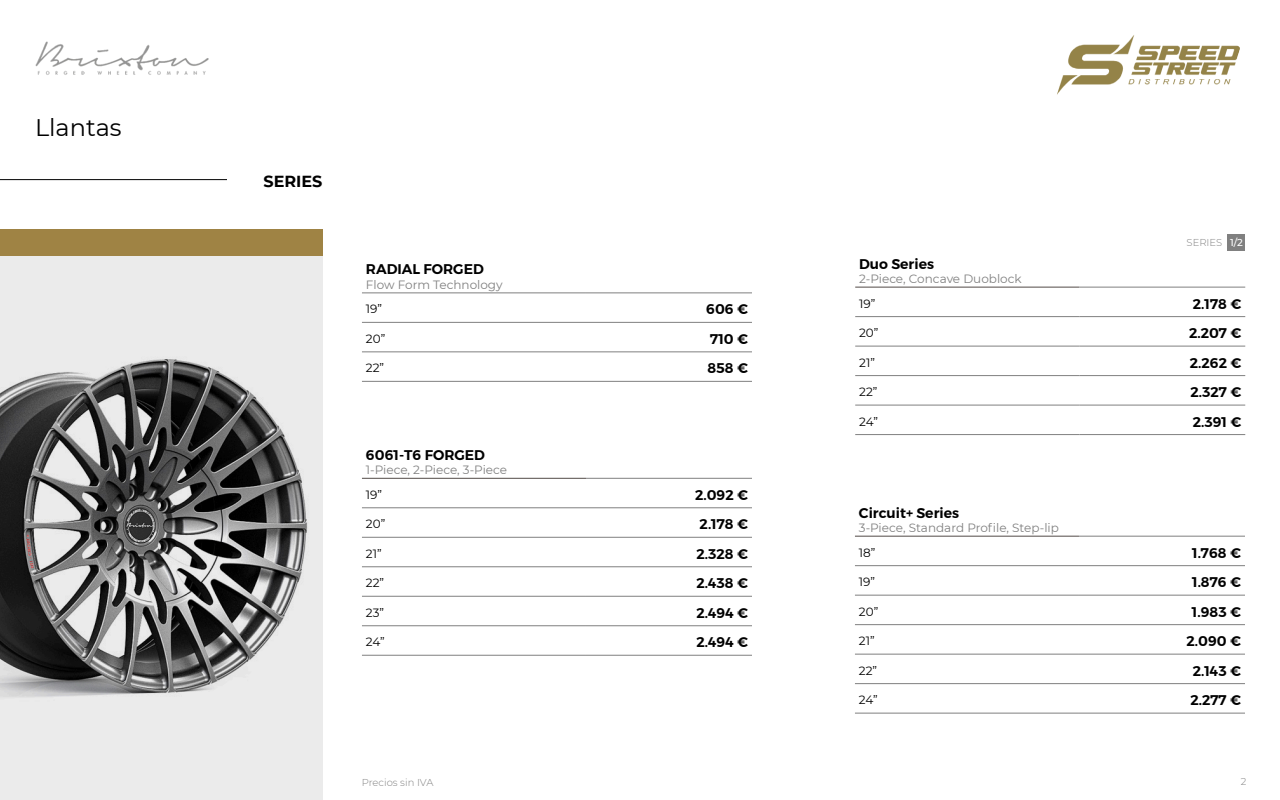
<style>
.page{position:relative;width:1280px;height:800px;background:#fff}
.page>*{position:absolute;margin:0;border:0;box-sizing:border-box;transform-origin:0 0}
.t1{font:24px "Montserrat";color:#000}
.t2{font:700 16px "Montserrat";color:#000}
.tabla1{font:600 14px "Montserrat";color:#000}
.tabla1-2{font:12px "Montserrat";color:#808080}
.t3{font:12px "Montserrat";color:#000}
.t4{font:300 10px "Montserrat";color:#808080}
.s1{font-weight:500;color:#fff}
</style>
<div class="page">
<div style="left:0;top:229px;width:322px;height:28px;background:#9f8344"></div>
<img style="left:0;top:257px;width:322px;height:543px">
<hr style="left:0;top:179px;width:227px;height:1px;background:#000">
<hr style="left:362px;top:322px;width:224px;height:1px;background:#808080">
<hr style="left:586px;top:322px;width:166px;height:1px;background:#808080">
<hr style="left:362px;top:352px;width:224px;height:1px;background:#808080">
<hr style="left:586px;top:352px;width:166px;height:1px;background:#808080">
<hr style="left:362px;top:381px;width:224px;height:1px;background:#808080">
<hr style="left:586px;top:381px;width:166px;height:1px;background:#808080">
<hr style="left:362px;top:293px;width:224px;height:1px;background:#808080">
<hr style="left:586px;top:293px;width:166px;height:1px;background:#808080">
<hr style="left:1079px;top:287px;width:166px;height:1px;background:#808080">
<hr style="left:855px;top:316px;width:224px;height:1px;background:#808080">
<hr style="left:1079px;top:316px;width:166px;height:1px;background:#808080">
<hr style="left:855px;top:346px;width:224px;height:1px;background:#808080">
<hr style="left:1079px;top:346px;width:166px;height:1px;background:#808080">
<hr style="left:855px;top:375px;width:224px;height:1px;background:#808080">
<hr style="left:1079px;top:375px;width:166px;height:1px;background:#808080">
<hr style="left:855px;top:405px;width:224px;height:1px;background:#808080">
<hr style="left:1079px;top:405px;width:166px;height:1px;background:#808080">
<hr style="left:855px;top:434px;width:224px;height:1px;background:#808080">
<hr style="left:1079px;top:434px;width:166px;height:1px;background:#808080">
<hr style="left:855px;top:287px;width:224px;height:1px;background:#524a47">
<hr style="left:1079px;top:536px;width:166px;height:1px;background:#808080">
<hr style="left:855px;top:565px;width:224px;height:1px;background:#808080">
<hr style="left:1079px;top:565px;width:166px;height:1px;background:#808080">
<hr style="left:855px;top:595px;width:224px;height:1px;background:#808080">
<hr style="left:1079px;top:595px;width:166px;height:1px;background:#808080">
<hr style="left:855px;top:624px;width:224px;height:1px;background:#808080">
<hr style="left:1079px;top:624px;width:166px;height:1px;background:#808080">
<hr style="left:855px;top:654px;width:224px;height:1px;background:#808080">
<hr style="left:1079px;top:654px;width:166px;height:1px;background:#808080">
<hr style="left:855px;top:683px;width:224px;height:1px;background:#808080">
<hr style="left:1079px;top:683px;width:166px;height:1px;background:#808080">
<hr style="left:855px;top:713px;width:224px;height:1px;background:#808080">
<hr style="left:1079px;top:713px;width:166px;height:1px;background:#808080">
<hr style="left:855px;top:536px;width:224px;height:1px;background:#524a47">
<hr style="left:586px;top:478px;width:166px;height:1px;background:#808080">
<hr style="left:362px;top:508px;width:224px;height:1px;background:#808080">
<hr style="left:586px;top:508px;width:166px;height:1px;background:#808080">
<hr style="left:362px;top:537px;width:224px;height:1px;background:#808080">
<hr style="left:586px;top:537px;width:166px;height:1px;background:#808080">
<hr style="left:362px;top:567px;width:224px;height:1px;background:#808080">
<hr style="left:586px;top:567px;width:166px;height:1px;background:#808080">
<hr style="left:362px;top:596px;width:224px;height:1px;background:#808080">
<hr style="left:586px;top:596px;width:166px;height:1px;background:#808080">
<hr style="left:362px;top:626px;width:224px;height:1px;background:#808080">
<hr style="left:586px;top:626px;width:166px;height:1px;background:#808080">
<hr style="left:362px;top:655px;width:224px;height:1px;background:#808080">
<hr style="left:586px;top:655px;width:166px;height:1px;background:#808080">
<hr style="left:362px;top:478px;width:224px;height:1px;background:#524a47">
<img style="left:1057px;top:35px;width:183px;height:60px">
<div style="left:1227px;top:235px;width:18px;height:16px;background:#808080"></div>
<img style="left:35px;top:41px;width:174px;height:34px">
<p class="t1" style="left:35px;top:111px;width:88px">Llantas</p>
<p class="t2" style="left:264px;top:169px;width:60px">SERIES</p>
<p class="tabla1" style="left:366px;top:258px;width:119px">RADIAL FORGED</p>
<p class="tabla1-2" style="left:366px;top:276px;width:138px">Flow Form Technology</p>
<p class="t3" style="left:366px;top:301px;width:18px">19”</p>
<p class="tabla1" style="left:706px;top:298px;width:43px">606 €</p>
<p class="t3" style="left:366px;top:330px;width:21px">20”</p>
<p class="tabla1" style="left:710px;top:328px;width:39px">710 €</p>
<p class="t3" style="left:366px;top:360px;width:20px">22”</p>
<p class="tabla1" style="left:707px;top:357px;width:42px">858 €</p>
<p class="tabla1" style="left:366px;top:444px;width:121px">6061-T6 FORGED</p>
<p class="tabla1-2" style="left:366px;top:462px;width:143px">1-Piece, 2-Piece, 3-Piece</p>
<p class="t3" style="left:366px;top:486px;width:18px">19”</p>
<p class="tabla1" style="left:695px;top:484px;width:54px">2.092 €</p>
<p class="t3" style="left:366px;top:516px;width:21px">20”</p>
<p class="tabla1" style="left:700px;top:513px;width:50px">2.178 €</p>
<p class="t3" style="left:366px;top:545px;width:17px">21”</p>
<p class="tabla1" style="left:697px;top:543px;width:53px">2.328 €</p>
<p class="t3" style="left:366px;top:575px;width:20px">22”</p>
<p class="tabla1" style="left:696px;top:572px;width:53px">2.438 €</p>
<p class="t3" style="left:366px;top:604px;width:20px">23”</p>
<p class="tabla1" style="left:696px;top:602px;width:53px">2.494 €</p>
<p class="t3" style="left:366px;top:634px;width:20px">24”</p>
<p class="tabla1" style="left:696px;top:631px;width:53px">2.494 €</p>
<p class="t4" style="left:1187px;top:236px;width:58px">SERIES <span class="s1">1/2</span></p>
<p class="tabla1" style="left:859px;top:252px;width:76px">Duo Series</p>
<p class="tabla1-2" style="left:859px;top:270px;width:164px">2-Piece, Concave Duoblock</p>
<p class="t3" style="left:859px;top:295px;width:18px">19”</p>
<p class="tabla1" style="left:1193px;top:293px;width:50px">2.178 €</p>
<p class="t3" style="left:859px;top:325px;width:21px">20”</p>
<p class="tabla1" style="left:1189px;top:322px;width:54px">2.207 €</p>
<p class="t3" style="left:859px;top:354px;width:17px">21”</p>
<p class="tabla1" style="left:1190px;top:352px;width:53px">2.262 €</p>
<p class="t3" style="left:859px;top:384px;width:20px">22”</p>
<p class="tabla1" style="left:1191px;top:381px;width:52px">2.327 €</p>
<p class="t3" style="left:859px;top:413px;width:20px">24”</p>
<p class="tabla1" style="left:1193px;top:411px;width:50px">2.391 €</p>
<p class="tabla1" style="left:859px;top:502px;width:102px">Circuit+ Series</p>
<p class="tabla1-2" style="left:859px;top:519px;width:202px">3-Piece, Standard Profile, Step-lip</p>
<p class="t3" style="left:859px;top:544px;width:18px">18”</p>
<p class="tabla1" style="left:1192px;top:542px;width:50px">1.768 €</p>
<p class="t3" style="left:859px;top:574px;width:18px">19”</p>
<p class="tabla1" style="left:1192px;top:571px;width:50px">1.876 €</p>
<p class="t3" style="left:859px;top:603px;width:21px">20”</p>
<p class="tabla1" style="left:1192px;top:601px;width:51px">1.983 €</p>
<p class="t3" style="left:859px;top:633px;width:17px">21”</p>
<p class="tabla1" style="left:1187px;top:630px;width:56px">2.090 €</p>
<p class="t3" style="left:859px;top:662px;width:20px">22”</p>
<p class="tabla1" style="left:1193px;top:660px;width:50px">2.143 €</p>
<p class="t3" style="left:859px;top:692px;width:20px">24”</p>
<p class="tabla1" style="left:1191px;top:689px;width:52px">2.277 €</p>
<p class="t4" style="left:362px;top:776px;width:73px">Precios sin IVA</p>
<p class="t4" style="left:1241px;top:774px;width:7px">2</p>
</div>
